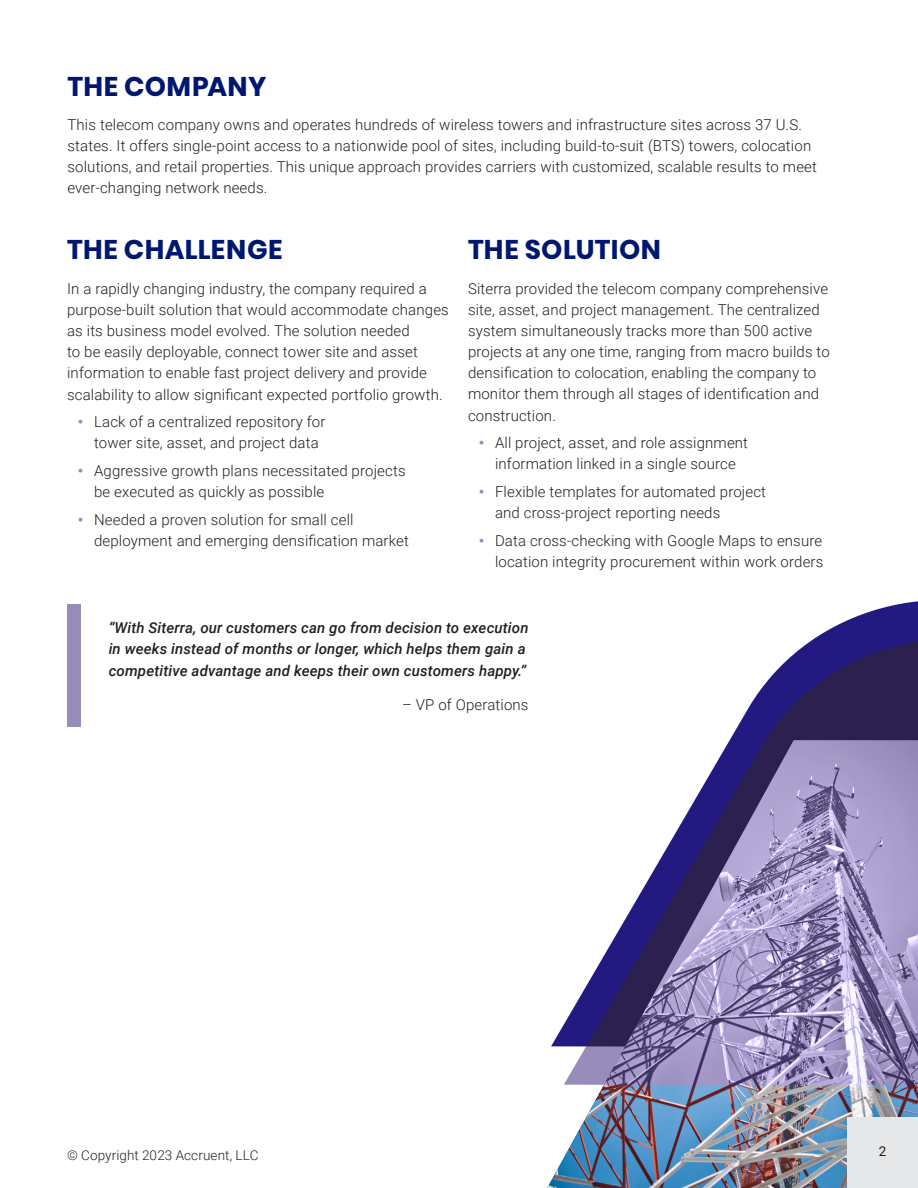
<style>
.page{position:relative;width:918px;height:1188px;background:#fff}
.page>*{position:absolute;margin:0;border:0;box-sizing:border-box;transform-origin:0 0}
.Heading1{font:700 27px "Poppins";letter-spacing:.015em;color:#001771}
.Bodycopy{font:300 15px/21.1px "Roboto";letter-spacing:.01em;color:#231f20}
.t1{font:italic 500 15px/21.3px "Roboto";letter-spacing:.01em;color:#231f20}
.Footer_Copyrite{font:300 13.5px "Roboto";letter-spacing:.01em;color:#231f20}
.Page{font:13.5px "Roboto";color:#231f20}
.s1{font-weight:900;color:#968cba}
</style>
<div class="page">
<img style="left:547px;top:1024px;width:371px;height:164px">
<svg style="left:564px;top:614px;width:354px;height:474px"></svg>
<div style="left:67px;top:605px;width:14px;height:122px;background:#978cba"></div>
<div style="left:847px;top:1118px;width:71px;height:70px;background:#e6e7e8"></div>
<p class="Heading1" style="left:68px;top:71px;width:200px">THE COMPANY</p>
<p class="Bodycopy" style="left:68px;top:114px;width:751px">This telecom company owns and operates hundreds of wireless towers and infrastructure sites across 37 U.S. states. It offers single-point access to a nationwide pool of sites, including build-to-suit (BTS) towers, colocation solutions, and retail properties. This unique approach provides carriers with customized, scalable results to meet ever-changing network needs.</p>
<p class="Heading1" style="left:67px;top:234px;width:217px">THE CHALLENGE</p>
<p class="Bodycopy" style="left:67px;top:278px;width:383px">In a rapidly changing industry, the company required a purpose-built solution that would accommodate changes as its business model evolved. The solution needed<br>to be easily deployable, connect tower site and asset information to enable fast project delivery and provide scalability to allow significant expected portfolio growth.</p>
<p class="Bodycopy" style="left:94px;top:411px;width:233px;text-indent:-16px"><span class="s1">•</span> Lack of a centralized repository for tower site, asset, and project data</p>
<p class="Bodycopy" style="left:94px;top:460px;width:313px;text-indent:-16px"><span class="s1">•</span> Aggressive growth plans necessitated projects be executed as quickly as possible</p>
<p class="Bodycopy" style="left:94px;top:508px;width:316px;text-indent:-16px"><span class="s1">•</span> Needed a proven solution for small cell deployment and emerging densification market</p>
<p class="Heading1" style="left:468px;top:234px;width:195px">THE SOLUTION</p>
<p class="Bodycopy" style="left:468px;top:278px;width:363px">Siterra provided the telecom company comprehensive site, asset, and project management. The centralized system simultaneously tracks more than 500 active projects at any one time, ranging from macro builds to densification to colocation, enabling the company to monitor them through all stages of identification and construction.</p>
<p class="Bodycopy" style="left:479px;top:432px;width:271px;text-align:center"><span class="s1">•</span> All project, asset, and role assignment information linked in a single source</p>
<p class="Bodycopy" style="left:495px;top:481px;width:273px;text-indent:-16px"><span class="s1">•</span> Flexible templates for automated project and cross-project reporting needs</p>
<p class="Bodycopy" style="left:479px;top:529px;width:346px;text-align:right"><span class="s1">•</span> Data cross-checking with Google Maps to ensure location integrity procurement within work orders</p>
<p class="t1" style="left:109px;top:617px;width:421px">“With Siterra, our customers can go from decision to execution in weeks instead of months or longer, which helps them gain a competitive advantage and keeps their own customers happy.”</p>
<p class="Bodycopy" style="left:402px;top:694px;width:128px">– VP of Operations</p>
<p class="Footer_Copyrite" style="left:67px;top:1146px;width:193px">© Copyright 2023 Accruent, LLC</p>
<p class="Page" style="left:879px;top:1142px;width:9px">2</p>
</div>
